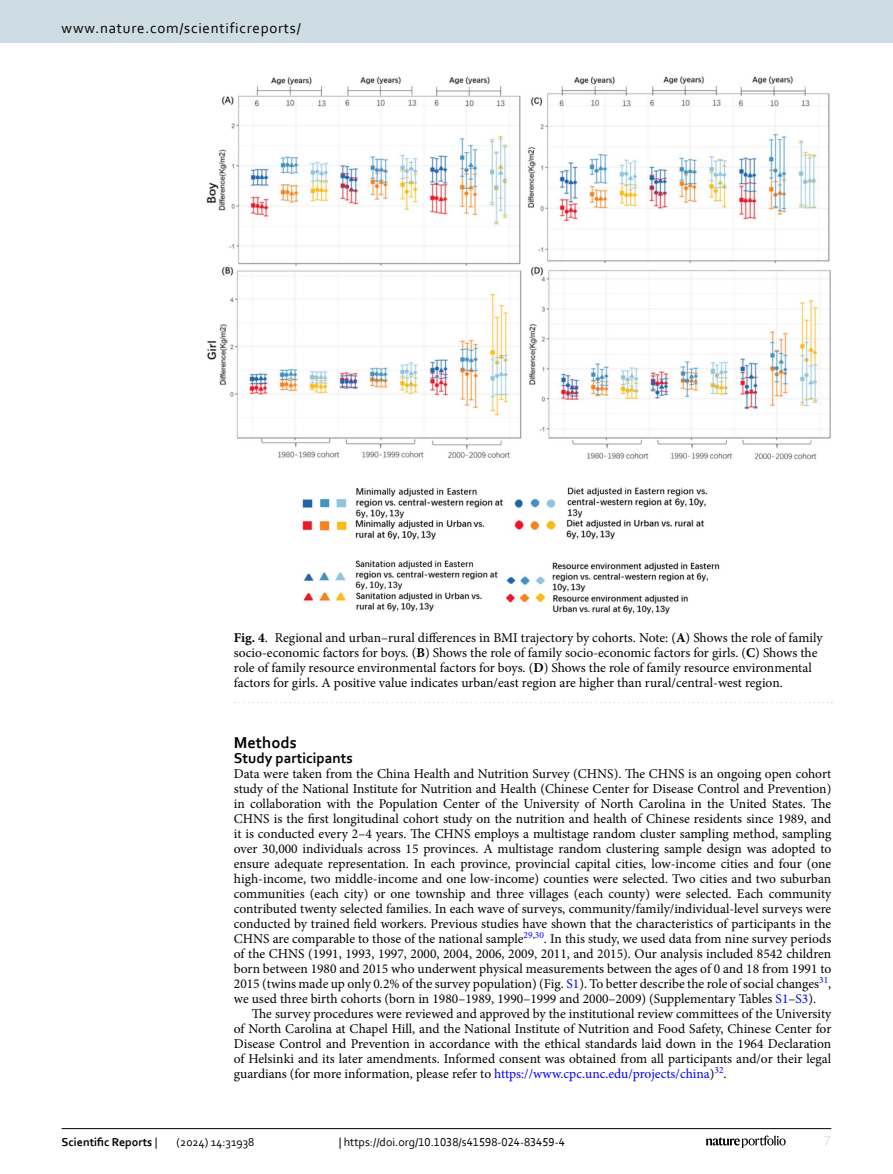
<style>
.page{position:relative;width:893px;height:1174px;background:#fff}
.page>*{position:absolute;margin:0;border:0;box-sizing:border-box;transform-origin:0 0}
.Head_1{font:700 16.5px "Corbel";color:#000}
.t1{font:15px "Corbel";letter-spacing:.05em;color:#000}
.Head_2_After_1{font:700 15px "Corbel";color:#000}
.t2{font:15px "Corbel";color:#d9e4eb}
.Body_Text{font:13.5px/15px "Minion Pro";color:#000;text-align:justify}
.Body_Text_Indent{font:13.5px/15px "Minion Pro";color:#000;text-align:justify}
.Figure_Caption{font:13.5px/15px "Minion Pro";color:#000}
.t3{font:12px "Corbel";color:#000}
.t4{font:700 12px "Corbel";color:#000}
.s1{font-weight:700}
.s2{color:#00f}
.s3{font-weight:400}
</style>
<div class="page">
<img style="left:206px;top:76px;width:625px;height:538px">
<svg style="left:235px;top:702px;width:597px;height:1px"></svg>
<hr style="left:62px;top:1128px;width:769px;height:1px;background:#000">
<svg style="left:706px;top:1135px;width:80px;height:12px"></svg>
<div style="left:0;top:0;width:893px;height:43px;background:#cedde4"></div>
<p class="t1" style="left:62px;top:18px;width:241px">www.nature.com/scientificreports/</p>
<p class="Figure_Caption" style="left:234px;top:630px;width:590px"><span class="s1">Fig. 4</span>. Regional and urban–rural differences in BMI trajectory by cohorts. Note: (<span class="s1">A</span>) Shows the role of family socio-economic factors for boys. (<span class="s1">B</span>) Shows the role of family socio-economic factors for girls. (<span class="s1">C</span>) Shows the role of family resource environmental factors for boys. (<span class="s1">D</span>) Shows the role of family resource environmental factors for girls. A positive value indicates urban/east region are higher than rural/central-west region.</p>
<p class="Head_1" style="left:234px;top:732px;width:64px">Methods</p>
<p class="Head_2_After_1" style="left:234px;top:748px;width:121px">Study participants</p>
<p class="Body_Text" style="left:234px;top:766px;width:599px">Data were taken from the China Health and Nutrition Survey (CHNS). The CHNS is an ongoing open cohort study of the National Institute for Nutrition and Health (Chinese Center for Disease Control and Prevention) in collaboration with the Population Center of the University of North Carolina in the United States. The CHNS is the first longitudinal cohort study on the nutrition and health of Chinese residents since 1989, and it is conducted every 2–4 years. The CHNS employs a multistage random cluster sampling method, sampling over 30,000 individuals across 15 provinces. A multistage random clustering sample design was adopted to ensure adequate representation. In each province, provincial capital cities, low-income cities and four (one high-income, two middle-income and one low-income) counties were selected. Two cities and two suburban communities (each city) or one township and three villages (each county) were selected. Each community contributed twenty selected families. In each wave of surveys, community/family/individual-level surveys were conducted by trained field workers. Previous studies have shown that the characteristics of participants in the CHNS are comparable to those of the national sample<sup>29</sup><sup>,</sup><sup>30</sup>. In this study, we used data from nine survey periods of the CHNS (1991, 1993, 1997, 2000, 2004, 2006, 2009, 2011, and 2015). Our analysis included 8542 children born between 1980 and 2015 who underwent physical measurements between the ages of 0 and 18 from 1991 to 2015 (twins made up only 0.2% of the survey population) (Fig. <span class="s2">S1</span>). To better describe the role of social changes<sup>31</sup>, we used three birth cohorts (born in 1980–1989, 1990–1999 and 2000–2009) (Supplementary Tables <span class="s2">S1</span>–<span class="s2">S3</span>).</p>
<p class="Body_Text_Indent" style="left:234px;top:1006px;width:599px;text-indent:18px">The survey procedures were reviewed and approved by the institutional review committees of the University of North Carolina at Chapel Hill, and the National Institute of Nutrition and Food Safety, Chinese Center for Disease Control and Prevention in accordance with the ethical standards laid down in the 1964 Declaration of Helsinki and its later amendments. Informed consent was obtained from all participants and/or their legal guardians (for more information, please refer to <span class="s2">https://www.cpc.unc.edu/projects/china</span>)<sup>32</sup>.</p>
<p class="t4" style="left:62px;top:1134px;width:97px">Scientific Reports <span class="s3">|</span></p>
<p class="t3" style="left:177px;top:1134px;width:79px">(2024) 14:31938</p>
<p class="t3" style="left:339px;top:1134px;width:228px">| https://doi.org/10.1038/s41598-024-83459-4</p>
<p class="t2" style="left:824px;top:1132px;width:9px">7</p>
</div>
